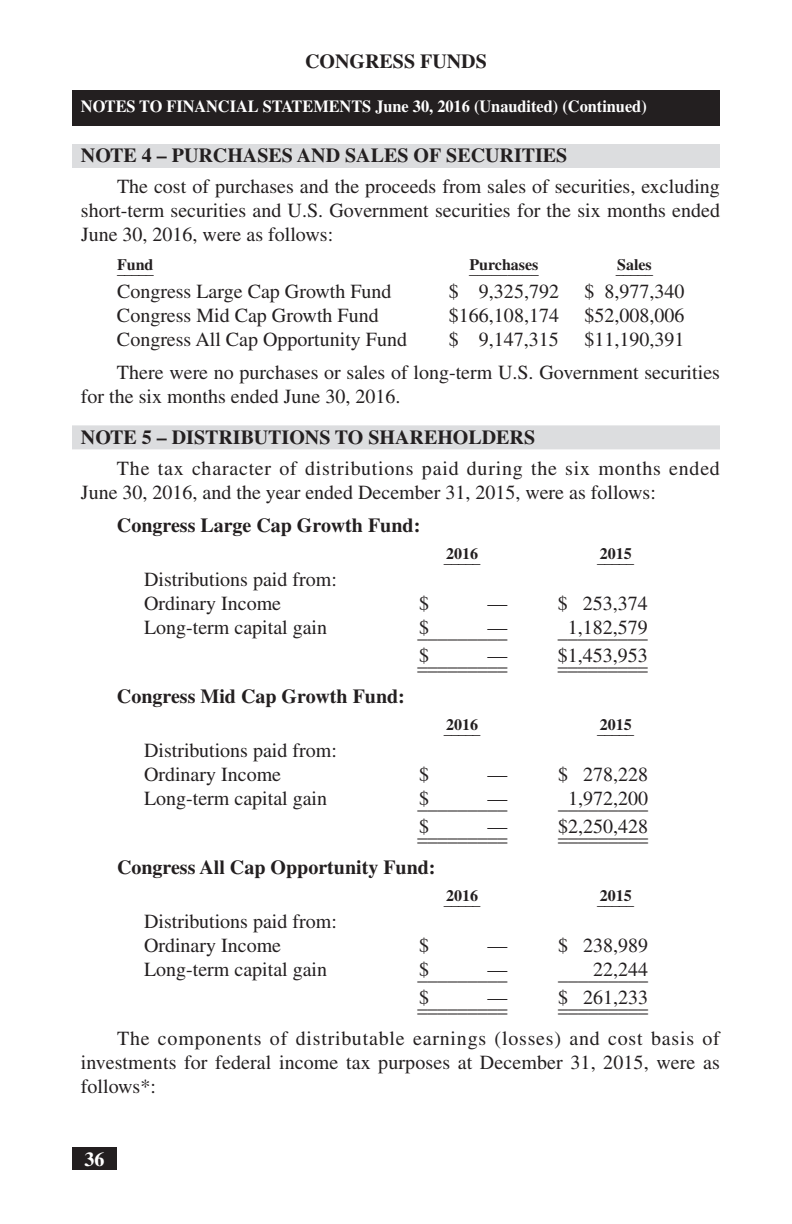
<style>
.page{position:relative;width:792px;height:1224px;background:#fff}
.page>*{position:absolute;margin:0;border:0;box-sizing:border-box;transform-origin:0 0}
.t1{font:20px/24px "Times";color:#231f20}
.t2{font:700 20px "Times";color:#231f20}
.t3{font:20px/24px "Times";letter-spacing:.035em;color:#231f20}
.t4{font:20px/37px "Times";letter-spacing:.04em;color:#231f20}
.t5{font:700 20px "Times";color:#fff}
.t6{font:700 17px "Times";color:#fff;scale:.96 1}
.t7{font:16px "Times";color:#231f20}
</style>
<div class="page">
<div style="left:72px;top:1148px;width:45px;height:22px;background:#231f20"></div>
<div style="left:72px;top:144px;width:648px;height:24px;background:#dcdddf"></div>
<div style="left:72px;top:425px;width:648px;height:24px;background:#dcdddf"></div>
<div style="left:72px;top:90px;width:648px;height:36px;background:#231f20"></div>
<p class="t2" style="left:305px;top:54px;width:183px">CONGRESS FUNDS</p>
<p class="t6" style="left:81px;top:101px;width:591px">NOTES TO FINANCIAL STATEMENTS June 30, 2016 (Unaudited) (Continued)</p>
<p class="t2" style="left:81px;top:149px;width:488px">NOTE 4 – PURCHASES AND SALES OF SECURITIES</p>
<p class="t1" style="left:81px;top:177px;width:641px;text-align:justify;text-indent:36px">The cost of purchases and the proceeds from sales of securities, excluding short-term securities and U.S. Government securities for the six months ended June 30, 2016, were as follows:</p>
<p class="t7" style="left:117px;top:264px;width:38px"><sup>F</sup>_ _<sup>u</sup>_<sup>n</sup>_<sup>d</sup>_</p>
<p class="t7" style="left:469px;top:264px;width:71px">_<sup>P</sup>_<sup>u</sup>_<sup>r</sup>_<sup>c</sup>_<sup>h</sup>_<sup>a</sup>_<sup>s</sup>_<sup>e</sup> _<sup>s</sup></p>
<p class="t7" style="left:616px;top:264px;width:39px">_<sup>S</sup>_<sup>a</sup>_<sup>l</sup> _<sup>e</sup> _<sup>s</sup></p>
<p class="t1" style="left:117px;top:282px;width:276px">Congress Large Cap Growth Fund</p>
<p class="t1" style="left:449px;top:282px;width:112px">$ 9,325,792</p>
<p class="t1" style="left:584px;top:282px;width:101px">$ 8,977,340</p>
<p class="t1" style="left:117px;top:306px;width:263px">Congress Mid Cap Growth Fund</p>
<p class="t1" style="left:449px;top:306px;width:112px">$166,108,174</p>
<p class="t1" style="left:584px;top:306px;width:101px">$52,008,006</p>
<p class="t1" style="left:117px;top:330px;width:292px">Congress All Cap Opportunity Fund</p>
<p class="t1" style="left:449px;top:330px;width:111px">$ 9,147,315</p>
<p class="t1" style="left:117px;top:325px;width:605px;line-height:33px;text-indent:468px">$11,190,391<br>There were no purchases or sales of long-term U.S. Government securities</p>
<p class="t1" style="left:81px;top:387px;width:321px">for the six months ended June 30, 2016.</p>
<p class="t2" style="left:81px;top:430px;width:456px">NOTE 5 – DISTRIBUTIONS TO SHAREHOLDERS</p>
<p class="t3" style="left:81px;top:458px;width:640px;text-indent:36px">The tax character of distributions paid during the six months ended<br>June 30, 2016, and the year ended December 31, 2015, were as follows:</p>
<p class="t2" style="left:117px;top:518px;width:305px">Congress Large Cap Growth Fund:</p>
<p class="t7" style="left:444px;top:552px;width:38px">_<sup>2</sup>_<sup>0</sup>_<sup>1</sup>_<sup>6</sup>_</p>
<p class="t7" style="left:597px;top:552px;width:38px">_<sup>2</sup>_<sup>0</sup>_<sup>1</sup>_<sup>5</sup>_</p>
<p class="t1" style="left:144px;top:569px;width:194px">Distributions paid from:<br>Ordinary Income</p>
<p class="t1" style="left:419px;top:593px;width:11px">$</p>
<p class="t1" style="left:487px;top:593px;width:21px">—</p>
<p class="t1" style="left:558px;top:593px;width:91px">$ 253,374</p>
<p class="t1" style="left:144px;top:617px;width:185px">Long-term capital gain</p>
<p class="t1" style="left:417px;top:619px;width:13px">_$</p>
<p class="t1" style="left:487px;top:617px;width:21px">—</p>
<p class="t1" style="left:427px;top:621px;width:82px">________</p>
<p class="t2" style="left:117px;top:689px;width:289px">Congress Mid Cap Growth Fund:</p>
<p class="t1" style="left:417px;top:649px;width:13px">__$</p>
<p class="t1" style="left:487px;top:645px;width:21px">—</p>
<p class="t1" style="left:427px;top:651px;width:82px">________________</p>
<p class="t1" style="left:558px;top:619px;width:91px">_ 1_ ,_1_8_2_, 5_ 7_ 9_</p>
<p class="t1" style="left:558px;top:649px;width:91px">$__ 1__ ,__4__5__3__, 9__ 5__ 3__</p>
<p class="t1" style="left:144px;top:740px;width:194px">Distributions paid from:<br>Ordinary Income</p>
<p class="t7" style="left:444px;top:723px;width:38px">_<sup>2</sup>_<sup>0</sup>_<sup>1</sup>_<sup>6</sup>_</p>
<p class="t7" style="left:597px;top:723px;width:38px">_<sup>2</sup>_<sup>0</sup>_<sup>1</sup>_<sup>5</sup>_</p>
<p class="t1" style="left:419px;top:764px;width:11px">$</p>
<p class="t1" style="left:487px;top:764px;width:21px">—</p>
<p class="t1" style="left:558px;top:764px;width:91px">$ 278,228</p>
<p class="t1" style="left:144px;top:788px;width:185px">Long-term capital gain</p>
<p class="t1" style="left:417px;top:790px;width:13px">_$</p>
<p class="t1" style="left:487px;top:788px;width:21px">—</p>
<p class="t1" style="left:427px;top:792px;width:81px">________</p>
<p class="t1" style="left:417px;top:820px;width:13px">__$</p>
<p class="t1" style="left:487px;top:816px;width:21px">—</p>
<p class="t1" style="left:427px;top:822px;width:81px">________________</p>
<p class="t2" style="left:117px;top:860px;width:320px">Congress All Cap Opportunity Fund:</p>
<p class="t1" style="left:558px;top:790px;width:91px">_ 1_ ,_9_7_2_, 2_ 0_ 0_</p>
<p class="t1" style="left:558px;top:820px;width:91px">$__ 2__ ,__2__5__0__, 4__ 2__ 8__</p>
<p class="t1" style="left:144px;top:911px;width:194px">Distributions paid from:<br>Ordinary Income</p>
<p class="t7" style="left:444px;top:894px;width:38px">_<sup>2</sup>_<sup>0</sup>_<sup>1</sup>_<sup>6</sup>_</p>
<p class="t7" style="left:597px;top:894px;width:38px">_<sup>2</sup>_<sup>0</sup>_<sup>1</sup>_<sup>5</sup>_</p>
<p class="t1" style="left:419px;top:935px;width:11px">$</p>
<p class="t1" style="left:487px;top:935px;width:21px">—</p>
<p class="t1" style="left:558px;top:935px;width:91px">$ 238,989</p>
<p class="t1" style="left:144px;top:959px;width:185px">Long-term capital gain</p>
<p class="t1" style="left:417px;top:961px;width:13px">_$</p>
<p class="t1" style="left:487px;top:959px;width:21px">—</p>
<p class="t1" style="left:427px;top:963px;width:81px">________</p>
<p class="t1" style="left:558px;top:963px;width:91px">____2_2_,2_4_4_</p>
<p class="t4" style="left:117px;top:985px;width:604px;text-indent:441px">$__ __ __2__6__1__, 2__ 3__ 3__<br>The components of distributable earnings (losses) and cost basis of</p>
<p class="t1" style="left:81px;top:1052px;width:641px">investments for federal income tax purposes at December 31, 2015, were as follows*:</p>
<p class="t1" style="left:417px;top:991px;width:13px">__$</p>
<p class="t1" style="left:487px;top:987px;width:21px">—</p>
<p class="t1" style="left:427px;top:993px;width:81px">________________</p>
<p class="t5" style="left:84px;top:1152px;width:21px">36</p>
</div>
